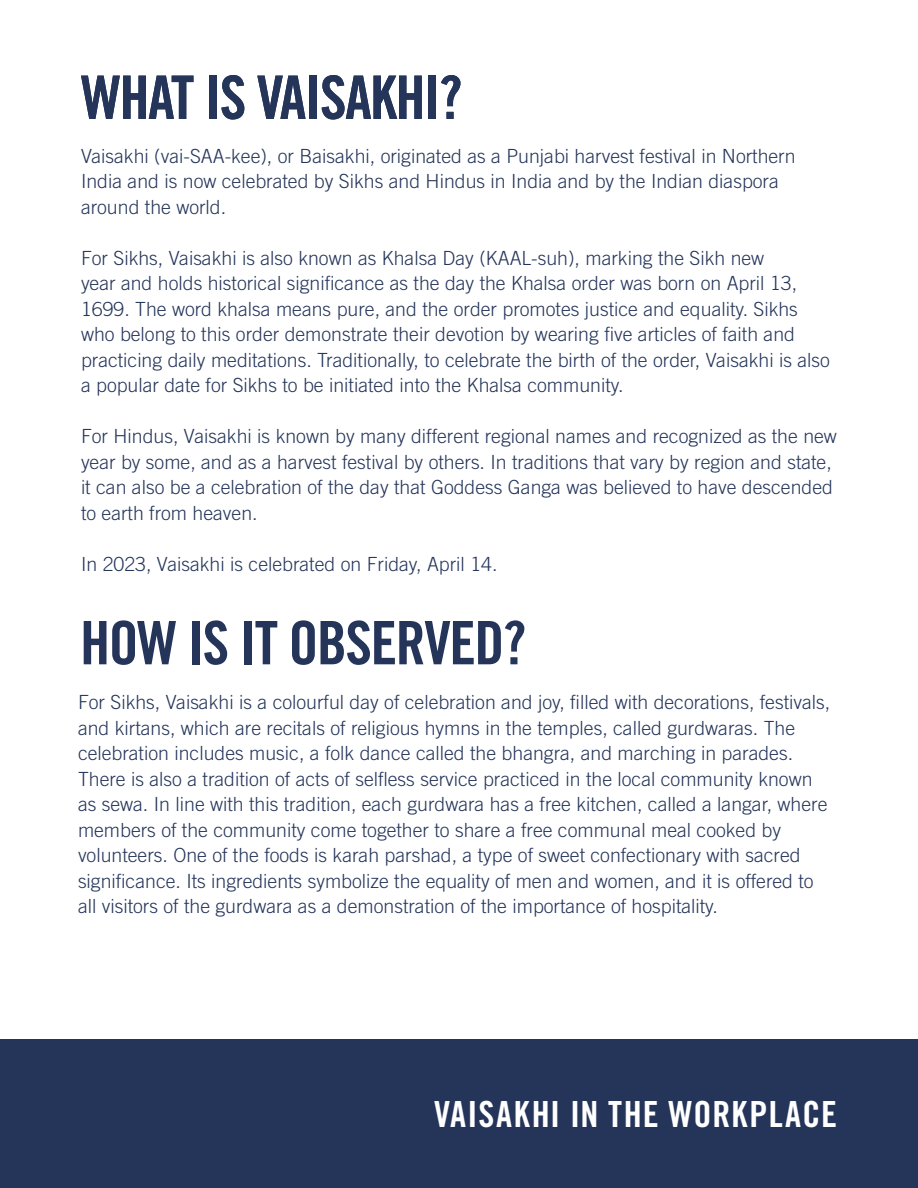
<style>
.page{position:relative;width:918px;height:1188px;background:#fff}
.page>*{position:absolute;margin:0;border:0;box-sizing:border-box;transform-origin:0 0}
.t1{font:60px "Trade Gothic LT Std Bd Cn 20";letter-spacing:-.025em;color:#25355a}
.t2{font:36px "Trade Gothic LT Std Bd Cn 20";letter-spacing:.035em;color:#fff}
.t3{font:300 19.5px/25.5px "Trade Gothic LT Std";color:#25355a}
</style>
<div class="page">
<div style="left:0;top:1040px;width:918px;height:148px;background:#25355a"></div>
<p class="t1" style="left:81px;top:61px;width:383px">WHAT IS VAISAKHI?</p>
<p class="t3" style="left:81px;top:143px;width:716px">Vaisakhi (vai-SAA-kee), or Baisakhi, originated as a Punjabi harvest festival in Northern<br>India and is now celebrated by Sikhs and Hindus in India and by the Indian diaspora around the world.</p>
<p class="t3" style="left:81px;top:245px;width:751px">For Sikhs, Vaisakhi is also known as Khalsa Day (KAAL-suh), marking the Sikh new<br>year and holds historical significance as the day the Khalsa order was born on April 13, 1699. The word khalsa means pure, and the order promotes justice and equality. Sikhs who belong to this order demonstrate their devotion by wearing five articles of faith and practicing daily meditations. Traditionally, to celebrate the birth of the order, Vaisakhi is also a popular date for Sikhs to be initiated into the Khalsa community.</p>
<p class="t3" style="left:81px;top:423px;width:757px">For Hindus, Vaisakhi is known by many different regional names and recognized as the new year by some, and as a harvest festival by others. In traditions that vary by region and state, it can also be a celebration of the day that Goddess Ganga was believed to have descended to earth from heaven.</p>
<p class="t3" style="left:81px;top:551px;width:418px">In 2023, Vaisakhi is celebrated on Friday, April 14.</p>
<p class="t1" style="left:80px;top:606px;width:448px">HOW IS IT OBSERVED?</p>
<p class="t3" style="left:78px;top:689px;width:754px">For Sikhs, Vaisakhi is a colourful day of celebration and joy, filled with decorations, festivals, and kirtans, which are recitals of religious hymns in the temples, called gurdwaras. The celebration includes music, a folk dance called the bhangra, and marching in parades.<br>There is also a tradition of acts of selfless service practiced in the local community known as sewa. In line with this tradition, each gurdwara has a free kitchen, called a langar, where members of the community come together to share a free communal meal cooked by volunteers. One of the foods is karah parshad, a type of sweet confectionary with sacred significance. Its ingredients symbolize the equality of men and women, and it is offered to all visitors of the gurdwara as a demonstration of the importance of hospitality.</p>
<p class="t2" style="left:434px;top:1092px;width:405px">VAISAKHI IN THE WORKPLACE</p>
</div>
